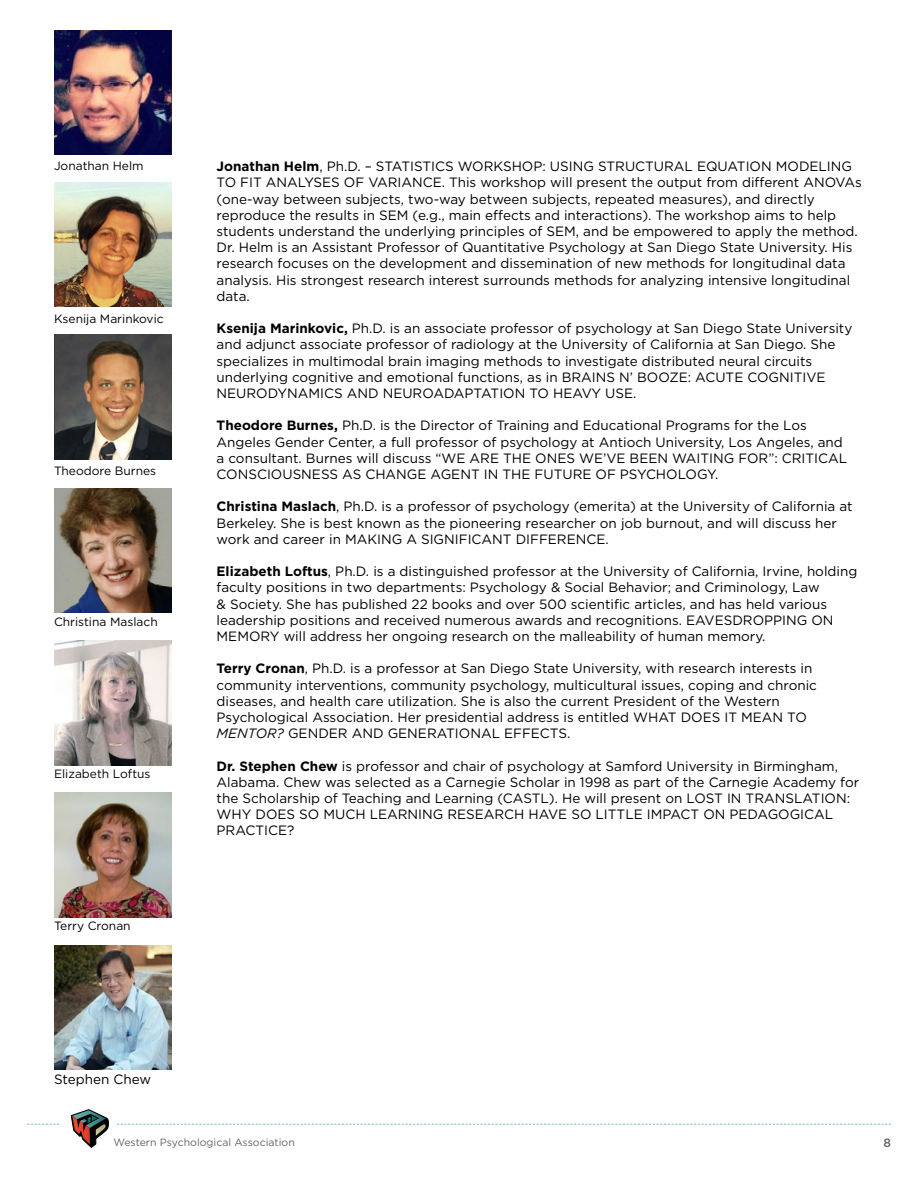
<style>
.page{position:relative;width:918px;height:1188px;background:#fff}
.page>*{position:absolute;margin:0;border:0;box-sizing:border-box;transform-origin:0 0}
.t1{font:13.5px/16.2px "Gotham HTF";color:#000}
.t2{font:12px "Gotham HTF";color:#000}
.t3{font:500 12px "Gotham HTF";color:#636466}
.t4{font:10.5px "Gotham HTF";color:#636466}
.s1{font-weight:700}
.s2{font-style:italic}
</style>
<div class="page">
<svg style="left:27px;top:1109px;width:864px;height:39px"></svg>
<img style="left:54px;top:30px;width:118px;height:125px">
<img style="left:54px;top:182px;width:118px;height:125px">
<img style="left:54px;top:335px;width:118px;height:124px">
<img style="left:54px;top:488px;width:118px;height:125px">
<img style="left:54px;top:945px;width:118px;height:125px">
<img style="left:54px;top:641px;width:118px;height:124px">
<img style="left:54px;top:793px;width:118px;height:124px">
<p class="t2" style="left:54px;top:159px;width:91px">Jonathan Helm</p>
<p class="t1" style="left:217px;top:158px;width:647px"><span class="s1">Jonathan Helm</span>, Ph.D. – STATISTICS WORKSHOP: USING STRUCTURAL EQUATION MODELING TO FIT ANALYSES OF VARIANCE. This workshop will present the output from different ANOVAs (one-way between subjects, two-way between subjects, repeated measures), and directly reproduce the results in SEM (e.g., main effects and interactions). The workshop aims to help students understand the underlying principles of SEM, and be empowered to apply the method.<br>Dr. Helm is an Assistant Professor of Quantitative Psychology at San Diego State University. His research focuses on the development and dissemination of new methods for longitudinal data analysis. His strongest research interest surrounds methods for analyzing intensive longitudinal data.</p>
<p class="t1" style="left:217px;top:320px;width:637px"><span class="s1">Ksenija Marinkovic,</span> Ph.D. is an associate professor of psychology at San Diego State University and adjunct associate professor of radiology at the University of California at San Diego. She specializes in multimodal brain imaging methods to investigate distributed neural circuits underlying cognitive and emotional functions, as in BRAINS N’ BOOZE: ACUTE COGNITIVE NEURODYNAMICS AND NEUROADAPTATION TO HEAVY USE.</p>
<p class="t1" style="left:217px;top:417px;width:632px"><span class="s1">Theodore Burnes,</span> Ph.D. is the Director of Training and Educational Programs for the Los Angeles Gender Center, a full professor of psychology at Antioch University, Los Angeles, and a consultant. Burnes will discuss “WE ARE THE ONES WE’VE BEEN WAITING FOR”: CRITICAL CONSCIOUSNESS AS CHANGE AGENT IN THE FUTURE OF PSYCHOLOGY.</p>
<p class="t1" style="left:217px;top:498px;width:638px"><span class="s1">Christina Maslach</span>, Ph.D. is a professor of psychology (emerita) at the University of California at<br>Berkeley. She is best known as the pioneering researcher on job burnout, and will discuss her work and career in MAKING A SIGNIFICANT DIFFERENCE.</p>
<p class="t1" style="left:217px;top:563px;width:642px"><span class="s1">Elizabeth Loftus</span>, Ph.D. is a distinguished professor at the University of California, Irvine, holding faculty positions in two departments: Psychology &amp; Social Behavior; and Criminology, Law<br>&amp; Society. She has published 22 books and over 500 scientific articles, and has held various leadership positions and received numerous awards and recognitions. EAVESDROPPING ON MEMORY will address her ongoing research on the malleability of human memory.</p>
<p class="t1" style="left:217px;top:660px;width:602px"><span class="s1">Terry Cronan</span>, Ph.D. is a professor at San Diego State University, with research interests in community interventions, community psychology, multicultural issues, coping and chronic diseases, and health care utilization. She is also the current President of the Western Psychological Association. Her presidential address is entitled WHAT DOES IT MEAN TO <span class="s2">MENTOR?</span> GENDER AND GENERATIONAL EFFECTS.</p>
<p class="t1" style="left:217px;top:758px;width:644px"><span class="s1">Dr. Stephen Chew</span> is professor and chair of psychology at Samford University in Birmingham, Alabama. Chew was selected as a Carnegie Scholar in 1998 as part of the Carnegie Academy for the Scholarship of Teaching and Learning (CASTL). He will present on LOST IN TRANSLATION:<br>WHY DOES SO MUCH LEARNING RESEARCH HAVE SO LITTLE IMPACT ON PEDAGOGICAL PRACTICE?</p>
<p class="t2" style="left:54px;top:312px;width:111px">Ksenija Marinkovic</p>
<p class="t2" style="left:54px;top:464px;width:104px">Theodore Burnes</p>
<p class="t2" style="left:54px;top:615px;width:105px">Christina Maslach</p>
<p class="t2" style="left:54px;top:767px;width:98px">Elizabeth Loftus</p>
<p class="t2" style="left:54px;top:919px;width:78px">Terry Cronan</p>
<p class="t1" style="left:54px;top:1071px;width:99px">Stephen Chew</p>
<p class="t4" style="left:113px;top:1137px;width:183px">Western Psychological Association</p>
<p class="t3" style="left:883px;top:1136px;width:9px">8</p>
</div>
